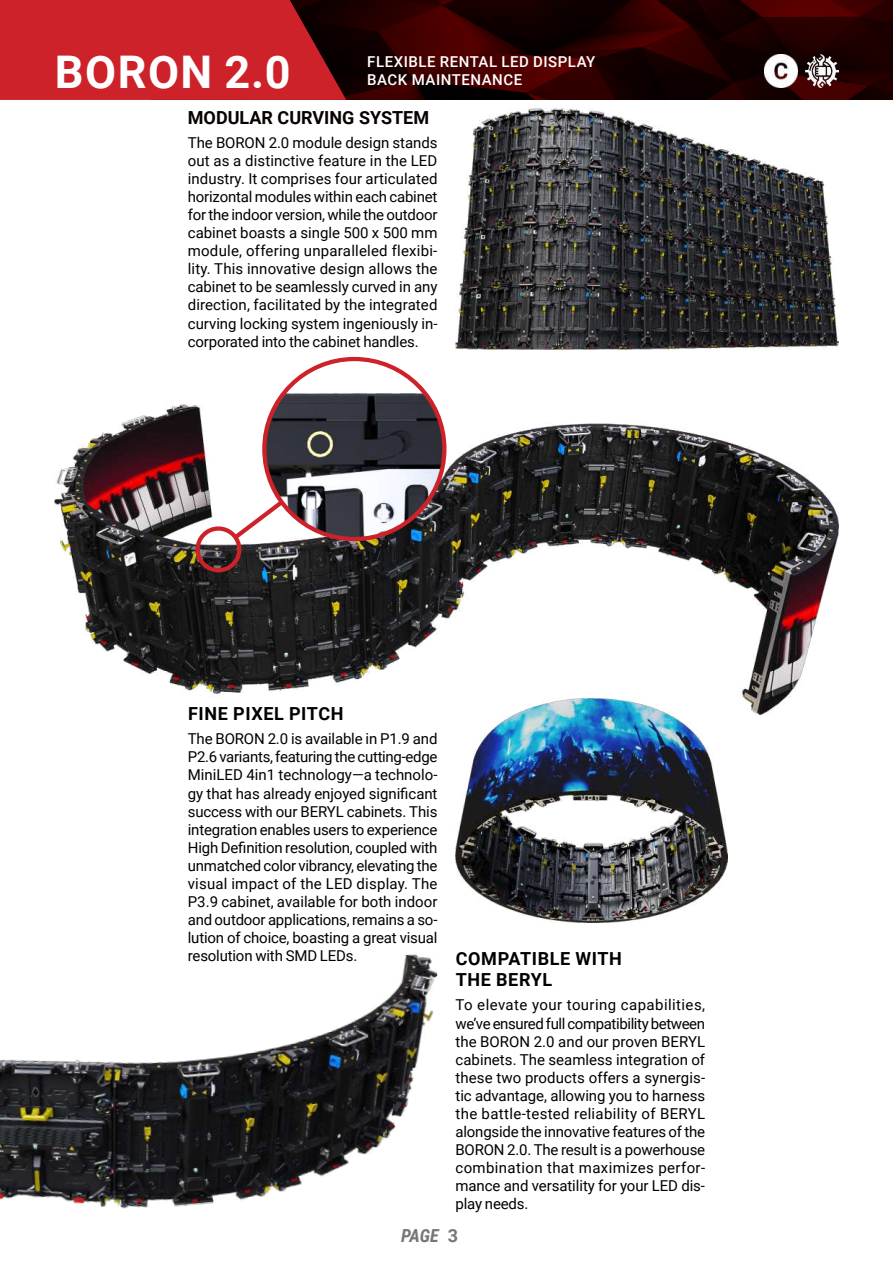
<style>
.page{position:relative;width:893px;height:1263px;background:#fff}
.page>*{position:absolute;margin:0;border:0;box-sizing:border-box;transform-origin:0 0}
.t1{font:700 45px "Roboto";letter-spacing:.035em;color:#fff}
.t2{font:700 18px/21.6px "Roboto";letter-spacing:.035em;color:#000}
.t3{font:700 18px "Roboto";color:#0a0000}
.t4{font:italic 700 18px "Roboto Condensed";color:#767778}
.t5{font:15px/18px "Roboto";letter-spacing:-.01em;color:#000;text-align:justify}
.t6{font:500 15px/18px "Roboto";letter-spacing:.035em;color:#fff}
.s1{font-family:"Roboto";font-style:normal;color:#787677}
</style>
<div class="page">
<img style="left:346px;top:0;width:547px;height:100px">
<svg style="left:0;top:0;width:346px;height:100px;background:#bd1f25"></svg>
<img style="left:805px;top:54px;width:34px;height:34px">
<img style="left:764px;top:54px;width:34px;height:34px">
<img style="left:455px;top:108px;width:384px;height:241px">
<img style="left:54px;top:404px;width:785px;height:311px">
<img style="left:264px;top:393px;width:180px;height:146px">
<div style="left:262px;top:357px;width:184px;height:184px;border:4px solid #cd2229;border-radius:50%"></div>
<div style="left:195px;top:526px;width:46px;height:46px;border:4px solid #cd2229;border-radius:50%"></div>
<svg style="left:230px;top:496px;width:57px;height:47px"></svg>
<img style="left:455px;top:698px;width:272px;height:224px">
<img style="left:0;top:954px;width:437px;height:255px">
<h1 class="t1" style="left:55px;top:40px;width:237px">BORON 2.0</h1>
<p class="t6" style="left:367px;top:52px;width:229px">FLEXIBLE RENTAL LED DISPLAY<br>BACK MAINTENANCE</p>
<p class="t3" style="left:188px;top:105px;width:243px">MODULAR CURVING SYSTEM</p>
<p class="t5" style="left:188px;top:134px;width:251px">The BORON 2.0 module design stands out as a distinctive feature in the LED industry. It comprises four articulated horizontal modules within each cabinet for the indoor version, while the outdoor cabinet boasts a single 500 x 500 mm module, offering unparalleled flexibi&shy;lity. This innovative design allows the cabinet to be seamlessly curved in any direction, facilitated by the integrated curving locking system ingeniously in&shy;corporated into the cabinet handles.</p>
<p class="t2" style="left:188px;top:703px;width:157px">FINE PIXEL PITCH</p>
<p class="t5" style="left:188px;top:730px;width:251px">The BORON 2.0 is available in P1.9 and P2.6 variants, featuring the cutting-edge MiniLED 4in1 technology—a technolo&shy;gy that has already enjoyed significant success with our BERYL cabinets. This integration enables users to experience High Definition resolution, coupled with unmatched color vibrancy, elevating the visual impact of the LED display. The P3.9 cabinet, available for both indoor and outdoor applications, remains a so&shy;lution of choice, boasting a great visual resolution with SMD LEDs.</p>
<p class="t2" style="left:456px;top:947px;width:168px">COMPATIBLE WITH<br>THE BERYL</p>
<p class="t5" style="left:455px;top:995px;width:251px">To elevate your touring capabilities, we’ve ensured full compatibility between the BORON 2.0 and our proven BERYL cabinets. The seamless integration of these two products offers a synergis&shy;tic advantage, allowing you to harness the battle-tested reliability of BERYL alongside the innovative features of the BORON 2.0. The result is a powerhouse combination that maximizes perfor&shy;mance and versatility for your LED dis&shy;play needs.</p>
<p class="t4" style="left:401px;top:1223px;width:59px">PAGE <span class="s1">3</span></p>
</div>
